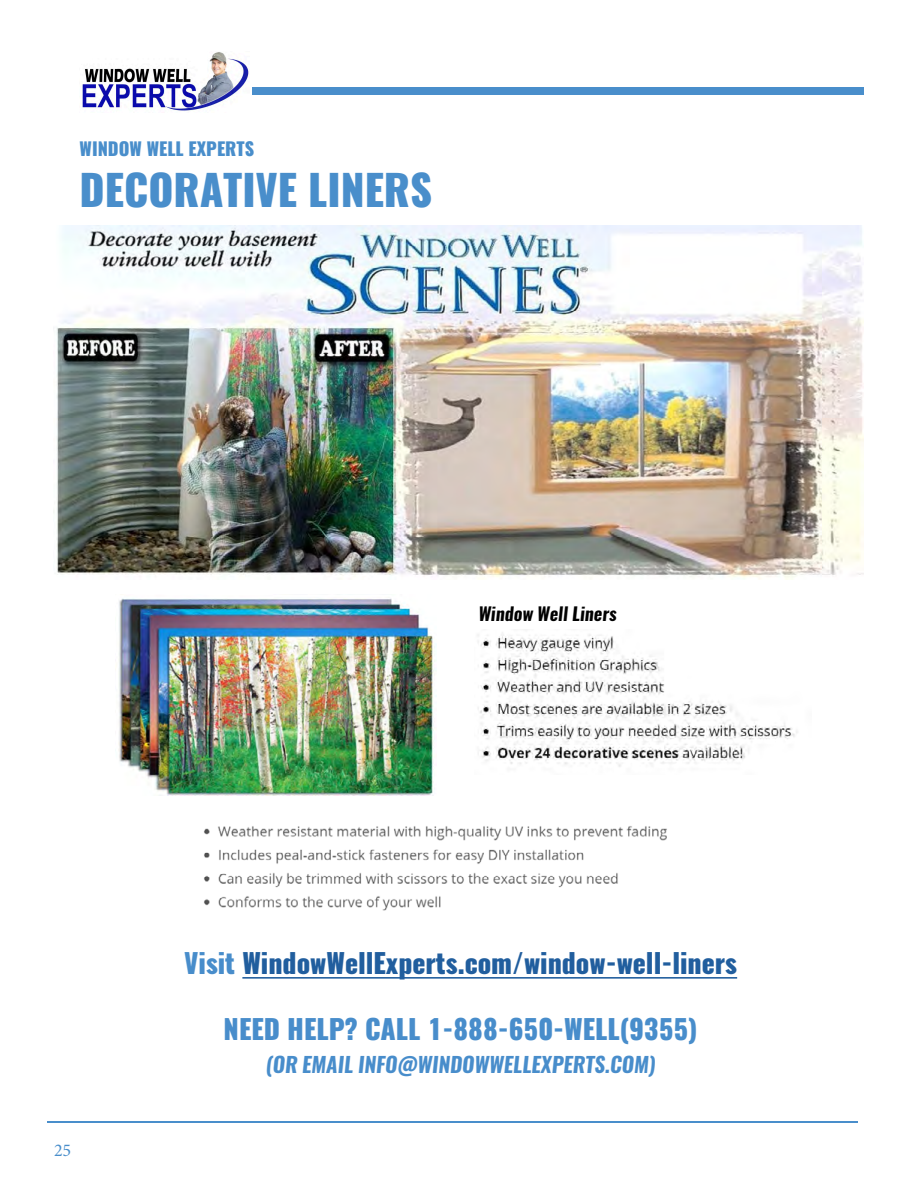
<style>
.page{position:relative;width:918px;height:1188px;background:#fff}
.page>*{position:absolute;margin:0;border:0;box-sizing:border-box;transform-origin:0 0}
.t1{font:800 42px "Oswald";color:#498ecb}
.t2{font:800 27px "Oswald";color:#215e9e}
.t3{font:800 27px "Oswald";color:#488dcb}
.t4{font:italic 700 21px "Oswald";color:#488dcb}
.t5{font:800 18px "Oswald";color:#498ecb}
.t6{font:italic 700 18px "Oswald";color:#000}
.t7{font:18px "Minion Pro";color:#498ecb}
.s1{color:#488dcb}
</style>
<div class="page">
<div style="left:252px;top:88px;width:612px;height:7px;background:#498ecb"></div>
<hr style="left:242px;top:977px;width:495px;height:2px;background:#215e9e">
<img style="left:56px;top:226px;width:808px;height:353px">
<img style="left:118px;top:598px;width:318px;height:198px">
<img style="left:477px;top:632px;width:321px;height:135px">
<img style="left:204px;top:826px;width:463px;height:85px">
<hr style="left:47px;top:1121px;width:810px;height:1px;background:#498ecb">
<img style="left:82px;top:52px;width:167px;height:59px">
<p class="t5" style="left:80px;top:136px;width:176px">WINDOW WELL EXPERTS</p>
<h1 class="t1" style="left:80px;top:160px;width:354px">DECORATIVE LINERS</h1>
<p class="t6" style="left:478px;top:601px;width:140px">Window Well Liners</p>
<p class="t7" style="left:54px;top:1138px;width:19px">25</p>
<p class="t2" style="left:184px;top:944px;width:554px"><span class="s1">Visit</span> WindowWellExperts.com/window-well-liners</p>
<p class="t3" style="left:224px;top:1010px;width:476px">NEED HELP? CALL 1-888-650-WELL(9355)</p>
<p class="t4" style="left:266px;top:1050px;width:391px">(OR EMAIL INFO@WINDOWWELLEXPERTS.COM)</p>
</div>
